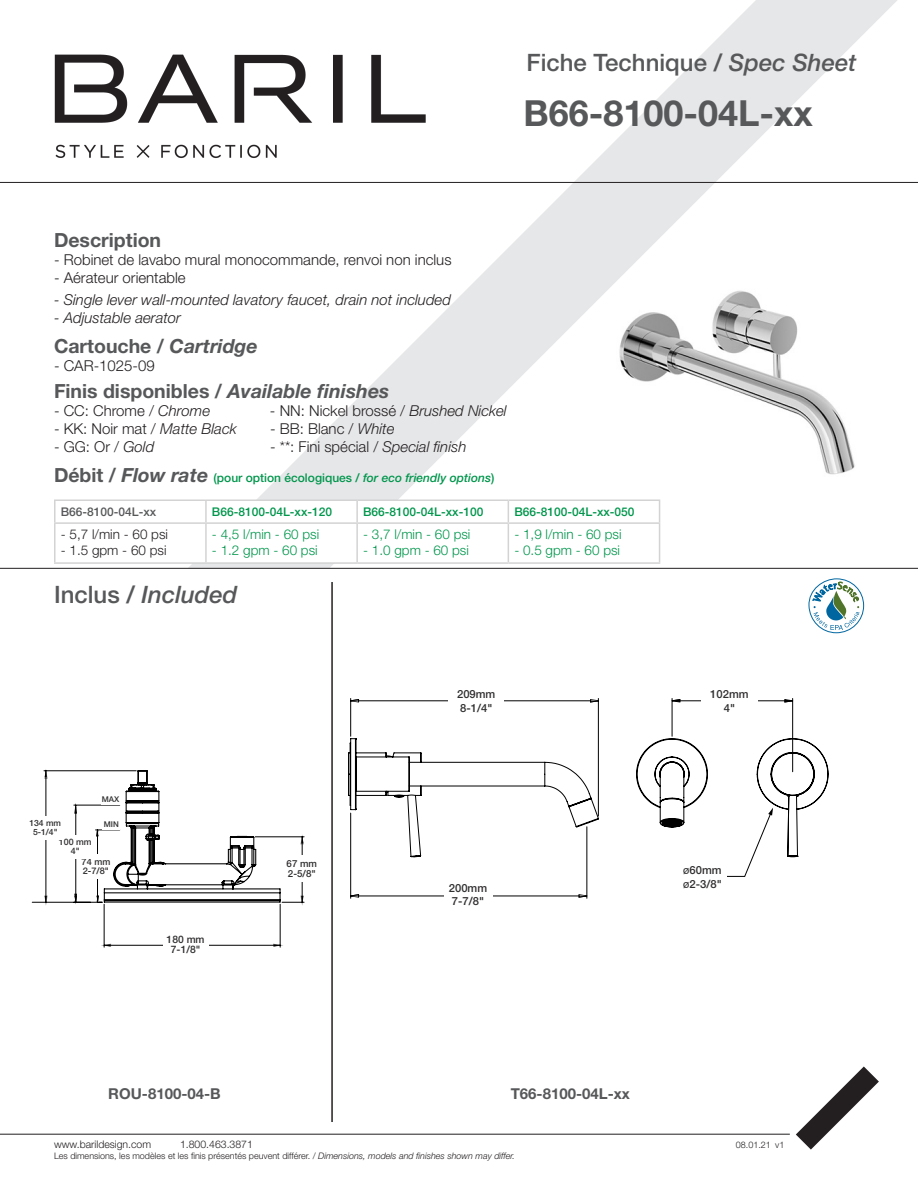
<style>
.page{position:relative;width:918px;height:1188px;background:#fff}
.page>*{position:absolute;margin:0;border:0;box-sizing:border-box;transform-origin:0 0}
.t1{font:700 36px "Helvetica Neue LT Std";color:#57585a}
.t2{font:500 24px "Helvetica Neue LT Std";color:#57585a}
.t3{font:italic 500 24px "Helvetica Neue LT Std";color:#57585a}
.t4{font:700 19.5px "Helvetica Neue LT Std";color:#57585a}
.t5{font:300 15px "Helvetica Neue LT Std";color:#231f20}
.t6{font:italic 300 15px "Helvetica Neue LT Std";color:#231f20}
.t7{font:700 15px "Helvetica Neue LT Std";color:#57585a}
.t8{font:300 13.5px "Helvetica Neue LT Std";color:#00964c}
.t9{font:300 13.5px "Helvetica Neue LT Std";color:#231f20}
.t10{font:500 12px "Helvetica Neue LT Std";color:#00964c}
.t11{font:500 12px "Helvetica Neue LT Std";color:#57585a}
.Measurements{font:500 11.25px/13.5px "Helvetica Neue LT Std";color:#312f30;text-align:center}
.t12{font:300 10.5px "Helvetica Neue LT Std";color:#231f20}
.Measurements-2{font:500 10.35px/10.4px "Helvetica Neue LT Std";color:#312f30;text-align:center}
.Measurements-3{font:500 9.75px/9.8px "Helvetica Neue LT Std";color:#312f30}
.Measurements-4{font:500 9.15px/9.1px "Helvetica Neue LT Std";color:#312f30}
.t13{font:300 9px "Helvetica Neue LT Std";color:#231f20}
.Measurements-5{font:500 8.85px/8.9px "Helvetica Neue LT Std";color:#312f30;text-align:center}
.Measurements-6{font:500 8.55px/8.6px "Helvetica Neue LT Std";color:#312f30;text-align:center}
.Measurements-7{font:500 7.95px "Helvetica Neue LT Std";color:#312f30}
.s1{font-style:italic}
.s2{font-weight:700;font-size:19.5px;color:#57585a}
.s3{font-weight:700;font-style:italic;font-size:19.5px;color:#57585a}
.s4{font-style:normal}
.s5{font-family:"Arial";font-weight:400}
</style>
<div class="page">
<hr style="left:0;top:1134px;width:790px;height:1px;background:#231f20">
<svg style="left:796px;top:1066px;width:83px;height:84px"></svg>
<img style="left:54px;top:54px;width:134px;height:104px">
<svg style="left:188px;top:0;width:710px;height:568px"></svg>
<hr style="left:0;top:568px;width:918px;height:1px;background:#231f20">
<hr style="left:0;top:182px;width:918px;height:1px;background:#231f20">
<svg style="left:808px;top:579px;width:56px;height:54px"></svg>
<hr style="left:331px;top:582px;width:2px;height:540px;background:#231f20">
<svg style="left:44px;top:771px;width:259px;height:176px"></svg>
<hr style="left:280px;top:904px;width:1px;height:43px;background:#000">
<hr style="left:104px;top:904px;width:1px;height:43px;background:#000">
<hr style="left:32px;top:902px;width:58px;height:1px;background:#000">
<hr style="left:44px;top:770px;width:92px;height:1px;background:#000">
<svg style="left:105px;top:945px;width:175px;height:1px"></svg>
<svg style="left:45px;top:770px;width:259px;height:134px"></svg>
<div style="left:163px;top:931px;width:45px;height:27px;background:#fff"></div>
<div style="left:103px;top:819px;width:17px;height:10px;background:#fff"></div>
<div style="left:101px;top:794px;width:19px;height:10px;background:#fff"></div>
<div style="left:281px;top:856px;width:42px;height:26px;background:#fff"></div>
<div style="left:80px;top:854px;width:32px;height:24px;background:#fff"></div>
<div style="left:56px;top:835px;width:39px;height:24px;background:#fff"></div>
<div style="left:26px;top:816px;width:38px;height:23px;background:#fff"></div>
<hr style="left:672px;top:698px;width:1px;height:38px;background:#000">
<hr style="left:792px;top:698px;width:1px;height:74px;background:#000">
<hr style="left:350px;top:698px;width:1px;height:38px;background:#000">
<hr style="left:598px;top:698px;width:1px;height:118px;background:#000">
<svg style="left:671px;top:699px;width:123px;height:4px"></svg>
<svg style="left:350px;top:699px;width:249px;height:4px"></svg>
<svg style="left:348px;top:738px;width:251px;height:119px"></svg>
<hr style="left:587px;top:827px;width:1px;height:71px;background:#000">
<hr style="left:350px;top:813px;width:1px;height:85px;background:#000">
<svg style="left:350px;top:894px;width:238px;height:4px"></svg>
<svg style="left:636px;top:738px;width:193px;height:139px"></svg>
<div style="left:449px;top:682px;width:55px;height:38px;background:#fff"></div>
<div style="left:701px;top:684px;width:57px;height:34px;background:#fff"></div>
<div style="left:678px;top:859px;width:49px;height:36px;background:#fff"></div>
<div style="left:444px;top:874px;width:48px;height:41px;background:#fff"></div>
<hr style="left:54px;top:500px;width:152px;height:1px;background:#d2d3d2">
<hr style="left:54px;top:501px;width:2px;height:21px;background:#d2d3d2">
<svg style="left:55px;top:500px;width:605px;height:62px"></svg>
<hr style="left:54px;top:522px;width:152px;height:2px;background:#d2d3d2">
<hr style="left:54px;top:524px;width:2px;height:38px;background:#d2d3d2">
<hr style="left:206px;top:522px;width:151px;height:2px;background:#d2d3d2">
<hr style="left:205px;top:524px;width:2px;height:38px;background:#d2d3d2">
<hr style="left:357px;top:522px;width:151px;height:2px;background:#d2d3d2">
<hr style="left:356px;top:524px;width:2px;height:38px;background:#d2d3d2">
<hr style="left:508px;top:522px;width:152px;height:2px;background:#d2d3d2">
<hr style="left:508px;top:524px;width:1px;height:38px;background:#d2d3d2">
<hr style="left:659px;top:524px;width:1px;height:38px;background:#d2d3d2">
<hr style="left:54px;top:562px;width:152px;height:2px;background:#d2d3d2">
<hr style="left:206px;top:562px;width:151px;height:2px;background:#d2d3d2">
<hr style="left:357px;top:562px;width:151px;height:2px;background:#d2d3d2">
<hr style="left:508px;top:562px;width:152px;height:2px;background:#d2d3d2">
<p class="t2" style="left:526px;top:48px;width:331px">Fiche Technique / <span class="s1">Spec Sheet</span></p>
<p class="t1" style="left:524px;top:91px;width:291px">B66-8100-04L-xx</p>
<p class="t4" style="left:54px;top:228px;width:109px">Description</p>
<p class="t5" style="left:54px;top:250px;width:399px">- Robinet de lavabo mural monocommande, renvoi non inclus</p>
<p class="t5" style="left:54px;top:268px;width:133px">- Aérateur orientable</p>
<p class="t6" style="left:54px;top:291px;width:399px">- Single lever wall-mounted lavatory faucet, drain not included</p>
<p class="t6" style="left:54px;top:309px;width:128px">- Adjustable aerator</p>
<p class="t4" style="left:54px;top:334px;width:205px">Cartouche / <span class="s1">Cartridge</span></p>
<p class="t5" style="left:54px;top:357px;width:102px">- CAR-1025-09</p>
<p class="t4" style="left:54px;top:379px;width:337px">Finis disponibles / <span class="s1">Available finishes</span></p>
<p class="t5" style="left:54px;top:402px;width:158px">- CC: Chrome / <span class="s1">Chrome</span></p>
<p class="t5" style="left:270px;top:402px;width:238px">- NN: Nickel brossé / <span class="s1">Brushed Nickel</span></p>
<p class="t5" style="left:54px;top:420px;width:184px">- KK: Noir mat / <span class="s1">Matte Black</span></p>
<p class="t5" style="left:270px;top:420px;width:126px">- BB: Blanc / <span class="s1">White</span></p>
<p class="t5" style="left:54px;top:438px;width:102px">- GG: Or / <span class="s1">Gold</span></p>
<p class="t5" style="left:270px;top:438px;width:198px">- **: Fini spécial / <span class="s1">Special finish</span></p>
<p class="t10" style="left:54px;top:471px;width:442px"><span class="s2">Débit /</span> <span class="s3">Flow rate</span> (pour option écologiques / <span class="s1">for eco friendly options</span>)</p>
<p class="t11" style="left:61px;top:505px;width:97px">B66-8100-04L-xx</p>
<p class="t10" style="left:212px;top:505px;width:122px">B66-8100-04L-xx-120</p>
<p class="t10" style="left:363px;top:505px;width:122px">B66-8100-04L-xx-100</p>
<p class="t10" style="left:514px;top:505px;width:122px">B66-8100-04L-xx-050</p>
<p class="t9" style="left:61px;top:526px;width:109px">- 5,7 l/min - 60 psi</p>
<p class="t9" style="left:61px;top:542px;width:107px">- 1.5 gpm - 60 psi</p>
<p class="t8" style="left:212px;top:526px;width:109px">- 4,5 l/min - 60 psi</p>
<p class="t8" style="left:212px;top:542px;width:107px">- 1.2 gpm - 60 psi</p>
<p class="t8" style="left:363px;top:526px;width:109px">- 3,7 l/min - 60 psi</p>
<p class="t8" style="left:363px;top:542px;width:107px">- 1.0 gpm - 60 psi</p>
<p class="t8" style="left:514px;top:526px;width:109px">- 1,9 l/min - 60 psi</p>
<p class="t8" style="left:514px;top:542px;width:107px">- 0.5 gpm - 60 psi</p>
<p class="t3" style="left:54px;top:580px;width:185px"><span class="s4">Inclus /</span> Included</p>
<p class="Measurements-6" style="left:29px;top:819px;width:33px">134 mm<br>5-1/4"</p>
<p class="Measurements-5" style="left:59px;top:838px;width:34px">100 mm<br>4"</p>
<p class="Measurements-7" style="left:102px;top:795px;width:19px">MAX</p>
<p class="Measurements-7" style="left:104px;top:820px;width:17px">MIN</p>
<p class="Measurements-4" style="left:82px;top:857px;width:30px">74 mm<br>2-7/8"</p>
<p class="Measurements-2" style="left:167px;top:934px;width:40px">180 mm<br>7-1/8"</p>
<p class="Measurements-3" style="left:287px;top:859px;width:32px">67 mm<br>2-5/8"</p>
<p class="Measurements" style="left:457px;top:687px;width:40px">209mm</p>
<p class="Measurements" style="left:460px;top:701px;width:34px">8-1/4"</p>
<p class="Measurements" style="left:449px;top:881px;width:40px">200mm</p>
<p class="Measurements" style="left:452px;top:895px;width:34px">7-7/8"</p>
<p class="Measurements" style="left:710px;top:687px;width:40px">102mm<br>4"</p>
<p class="Measurements" style="left:683px;top:864px;width:40px"><span class="s5">ø</span>60mm</p>
<p class="Measurements" style="left:683px;top:877px;width:40px"><span class="s5">ø</span>2-3/8"</p>
<p class="t7" style="left:108px;top:1084px;width:114px">ROU-8100-04-B</p>
<p class="t7" style="left:511px;top:1084px;width:121px">T66-8100-04L-xx</p>
<p class="t12" style="left:54px;top:1138px;width:99px">www.barildesign.com</p>
<p class="t12" style="left:180px;top:1138px;width:74px">1.800.463.3871</p>
<p class="t13" style="left:736px;top:1139px;width:37px">08.01.21</p>
<p class="t13" style="left:54px;top:1150px;width:463px">Les dimensions, les modèles et les finis présentés peuvent différer. / <span class="s1">Dimensions, models and finishes shown may differ.</span></p>
<p class="t13" style="left:775px;top:1140px;width:11px">v1</p>
</div>
